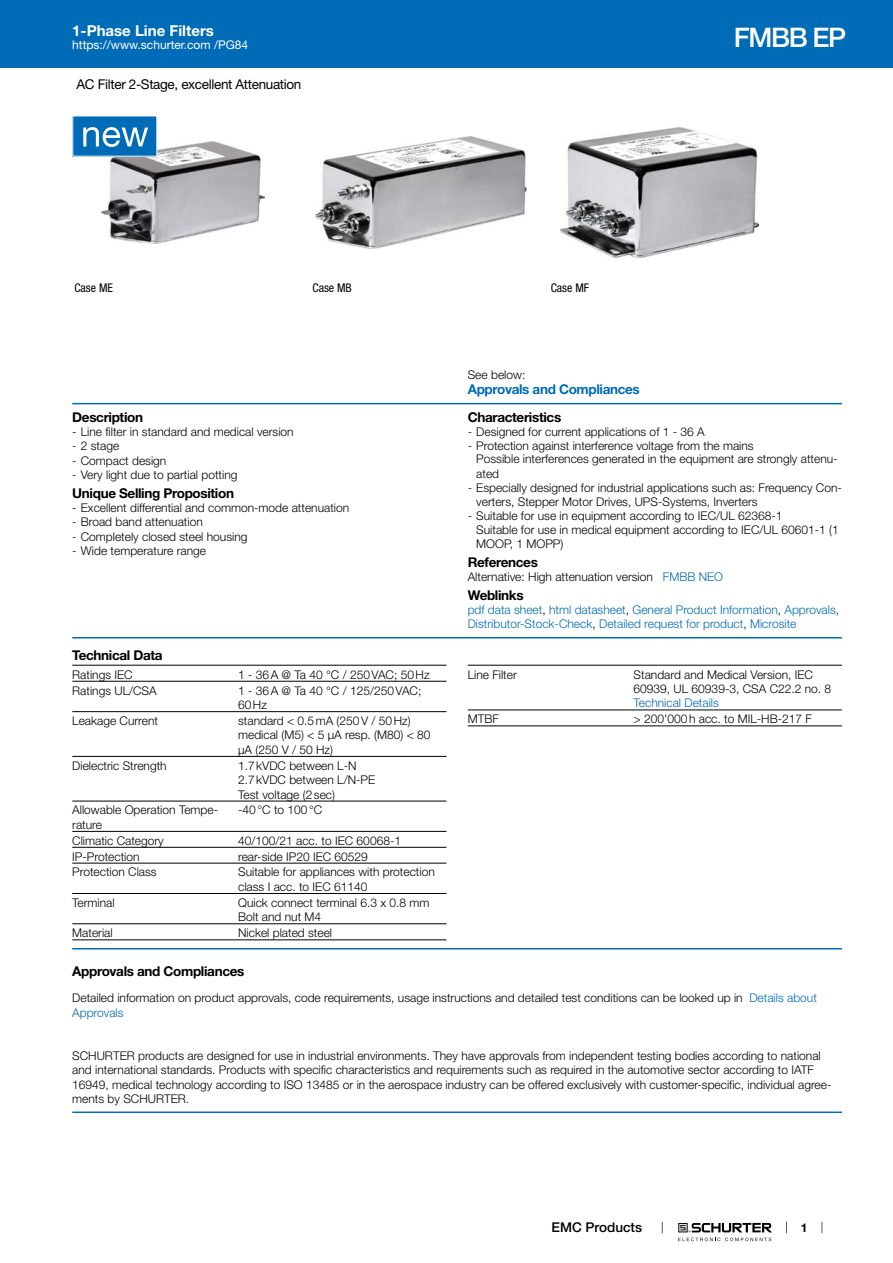
<style>
.page{position:relative;width:893px;height:1263px;background:#fff}
.page>*{position:absolute;margin:0;border:0;box-sizing:border-box;transform-origin:0 0}
.t1{font:500 27px "Helvetica Neue LT";letter-spacing:-.05em;color:#fff}
.t2{font:700 15px "Helvetica Neue LT";color:#fff}
.t3{font:700 13.5px "Helvetica Neue LT";letter-spacing:-.025em;color:#000}
.t4{font:13.5px "Helvetica Neue LT";letter-spacing:-.025em;color:#000}
.t5{font:700 13.5px "Helvetica Neue LT";letter-spacing:-.025em;color:#006bb6}
.t6{font:500 13.5px "Helvetica Neue LT";color:#000}
.t7{font:300 12px/14.4px "Helvetica Neue LT";color:#000}
.t8{font:300 12px/14.4px "Helvetica Neue LT";color:#006bb6}
.t9{font:12px "Helvetica Neue LT";color:#fff}
.t10{font:condensed 12px "Helvetica Neue LT";color:#000}
.t11{font:700 12px "Helvetica Neue LT";color:#000}
.s1{color:#006bb6}
.s2{color:#000}
</style>
<div class="page">
<svg style="left:678px;top:1223px;width:94px;height:18px"></svg>
<div style="left:0;top:0;width:893px;height:68px;background:#006bb6"></div>
<img style="left:102px;top:141px;width:162px;height:103px">
<img style="left:315px;top:136px;width:211px;height:113px">
<img style="left:560px;top:127px;width:198px;height:130px">
<div style="left:73px;top:116px;width:84px;height:40px;background:#006bb7"></div>
<div style="left:72px;top:115px;width:85px;height:42px;border:1px solid #fff"></div>
<svg style="left:83px;top:127px;width:65px;height:20px"></svg>
<hr style="left:72px;top:403px;width:770px;height:1px;background:#006bb6">
<hr style="left:72px;top:637px;width:770px;height:1px;background:#006bb6">
<hr style="left:72px;top:665px;width:374px;height:1px;background:#000">
<hr style="left:72px;top:681px;width:374px;height:1px;background:#000">
<hr style="left:72px;top:711px;width:374px;height:1px;background:#000">
<hr style="left:72px;top:756px;width:374px;height:1px;background:#000">
<hr style="left:72px;top:801px;width:374px;height:1px;background:#000">
<hr style="left:72px;top:831px;width:374px;height:1px;background:#000">
<hr style="left:72px;top:847px;width:374px;height:1px;background:#000">
<hr style="left:72px;top:863px;width:374px;height:1px;background:#000">
<hr style="left:72px;top:893px;width:374px;height:1px;background:#000">
<hr style="left:72px;top:923px;width:374px;height:1px;background:#000">
<hr style="left:72px;top:939px;width:374px;height:1px;background:#000">
<hr style="left:468px;top:665px;width:374px;height:1px;background:#000">
<hr style="left:468px;top:709px;width:374px;height:1px;background:#000">
<hr style="left:468px;top:725px;width:374px;height:1px;background:#000">
<hr style="left:72px;top:948px;width:770px;height:1px;background:#006bb6">
<hr style="left:72px;top:1111px;width:770px;height:2px;background:#006bb6">
<p class="t2" style="left:72px;top:21px;width:143px">1-Phase Line Filters</p>
<p class="t9" style="left:72px;top:38px;width:178px">https://www.schurter.com /PG84</p>
<p class="t4" style="left:77px;top:76px;width:226px">AC Filter 2-Stage, excellent Attenuation</p>
<p class="t10" style="left:74px;top:281px;width:40px">Case ME</p>
<p class="t10" style="left:313px;top:281px;width:41px">Case MB</p>
<p class="t10" style="left:551px;top:281px;width:40px">Case MF</p>
<p class="t7" style="left:468px;top:368px;width:59px">See below:</p>
<p class="t5" style="left:468px;top:381px;width:174px">Approvals and Compliances</p>
<h1 class="t1" style="left:734px;top:21px;width:114px">FMBB EP</h1>
<p class="t3" style="left:72px;top:409px;width:72px">Description</p>
<p class="t7" style="left:72px;top:424px;width:223px">- Line filter in standard and medical version</p>
<p class="t7" style="left:72px;top:438px;width:48px">- 2 stage</p>
<p class="t7" style="left:72px;top:453px;width:96px">- Compact design</p>
<p class="t7" style="left:72px;top:467px;width:167px">- Very light due to partial potting</p>
<p class="t3" style="left:72px;top:485px;width:163px">Unique Selling Proposition</p>
<p class="t7" style="left:72px;top:500px;width:279px">- Excellent differential and common-mode attenuation</p>
<p class="t7" style="left:72px;top:515px;width:132px">- Broad band attenuation</p>
<p class="t7" style="left:72px;top:529px;width:177px">- Completely closed steel housing</p>
<p class="t7" style="left:72px;top:543px;width:135px">- Wide temperature range</p>
<p class="t3" style="left:72px;top:647px;width:92px">Technical Data</p>
<p class="t7" style="left:72px;top:667px;width:62px">Ratings IEC</p>
<p class="t7" style="left:238px;top:667px;width:193px">1 - 36A @ Ta 40 °C / 250VAC; 50Hz</p>
<p class="t7" style="left:72px;top:683px;width:86px">Ratings UL/CSA</p>
<p class="t7" style="left:238px;top:683px;width:185px">1 - 36A @ Ta 40 °C / 125/250VAC;<br>60Hz</p>
<p class="t7" style="left:72px;top:713px;width:87px">Leakage Current</p>
<p class="t7" style="left:238px;top:713px;width:194px">standard &lt; 0.5mA (250V / 50Hz) medical (M5) &lt; 5 µA resp. (M80) &lt; 80 µA (250 V / 50 Hz)</p>
<p class="t7" style="left:72px;top:758px;width:96px">Dielectric Strength</p>
<p class="t7" style="left:238px;top:758px;width:139px">1.7kVDC between L-N<br>2.7kVDC between L/N-PE<br>Test voltage (2sec)</p>
<p class="t7" style="left:72px;top:803px;width:147px">Allowable Operation Tempe&shy;rature</p>
<p class="t7" style="left:238px;top:803px;width:86px">-40°C to 100°C</p>
<p class="t7" style="left:72px;top:833px;width:93px">Climatic Category</p>
<p class="t7" style="left:238px;top:833px;width:164px">40/100/21 acc. to IEC 60068-1</p>
<p class="t7" style="left:72px;top:849px;width:69px">IP-Protection</p>
<p class="t7" style="left:238px;top:849px;width:131px">rear-side IP20 IEC 60529</p>
<p class="t7" style="left:72px;top:865px;width:86px">Protection Class</p>
<p class="t7" style="left:238px;top:865px;width:198px">Suitable for appliances with protection class I acc. to IEC 61140</p>
<p class="t7" style="left:72px;top:895px;width:44px">Terminal</p>
<p class="t7" style="left:238px;top:895px;width:193px">Quick connect terminal 6.3 x 0.8 mm<br>Bolt and nut M4</p>
<p class="t7" style="left:72px;top:925px;width:42px">Material</p>
<p class="t7" style="left:238px;top:925px;width:96px">Nickel plated steel</p>
<p class="t3" style="left:468px;top:409px;width:95px">Characteristics</p>
<p class="t7" style="left:468px;top:424px;width:239px">- Designed for current applications of 1 - 36 A</p>
<p class="t7" style="left:476px;top:438px;width:363px;text-indent:-9px">- Protection against interference voltage from the mains<br>Possible interferences generated in the equipment are strongly attenu&shy;ated</p>
<p class="t7" style="left:476px;top:480px;width:367px;text-indent:-9px">- Especially designed for industrial applications such as: Frequency Con&shy;verters, Stepper Motor Drives, UPS-Systems, Inverters</p>
<p class="t7" style="left:476px;top:508px;width:364px;text-indent:-9px">- Suitable for use in equipment according to IEC/UL 62368-1<br>Suitable for use in medical equipment according to IEC/UL 60601-1 (1<br>MOOP, 1 MOPP)</p>
<p class="t3" style="left:468px;top:554px;width:72px">References</p>
<p class="t7" style="left:468px;top:569px;width:257px">Alternative: High attenuation version <span class="s1">FMBB NEO</span></p>
<p class="t3" style="left:468px;top:587px;width:57px">Weblinks</p>
<p class="t8" style="left:468px;top:602px;width:373px">pdf data sheet<span class="s2">,</span> html datasheet<span class="s2">,</span> General Product Information<span class="s2">,</span> Approvals<span class="s2">,<br></span>Distributor-Stock-Check<span class="s2">,</span> Detailed request for product<span class="s2">,</span> Microsite</p>
<p class="t7" style="left:468px;top:667px;width:51px">Line Filter</p>
<p class="t7" style="left:634px;top:667px;width:199px">Standard and Medical Version, IEC<br>60939, UL 60939-3, CSA C22.2 no. 8</p>
<p class="t8" style="left:634px;top:696px;width:87px">Technical Details</p>
<p class="t7" style="left:468px;top:711px;width:33px">MTBF</p>
<p class="t7" style="left:634px;top:711px;width:180px">&gt; 200'000h acc. to MIL-HB-217 F</p>
<p class="t3" style="left:72px;top:962px;width:174px">Approvals and Compliances</p>
<p class="t7" style="left:72px;top:990px;width:746px">Detailed information on product approvals, code requirements, usage instructions and detailed test conditions can be looked up in <span class="s1">Details about<br>Approvals</span></p>
<p class="t7" style="left:72px;top:1048px;width:761px">SCHURTER products are designed for use in industrial environments. They have approvals from independent testing bodies according to national and international standards. Products with specific characteristics and requirements such as required in the automotive sector according to IATF 16949, medical technology according to ISO 13485 or in the aerospace industry can be offered exclusively with customer-specific, individual agree&shy;ments by SCHURTER.</p>
<p class="t6" style="left:552px;top:1219px;width:92px">EMC Products</p>
<p class="t11" style="left:801px;top:1220px;width:8px">1</p>
</div>
